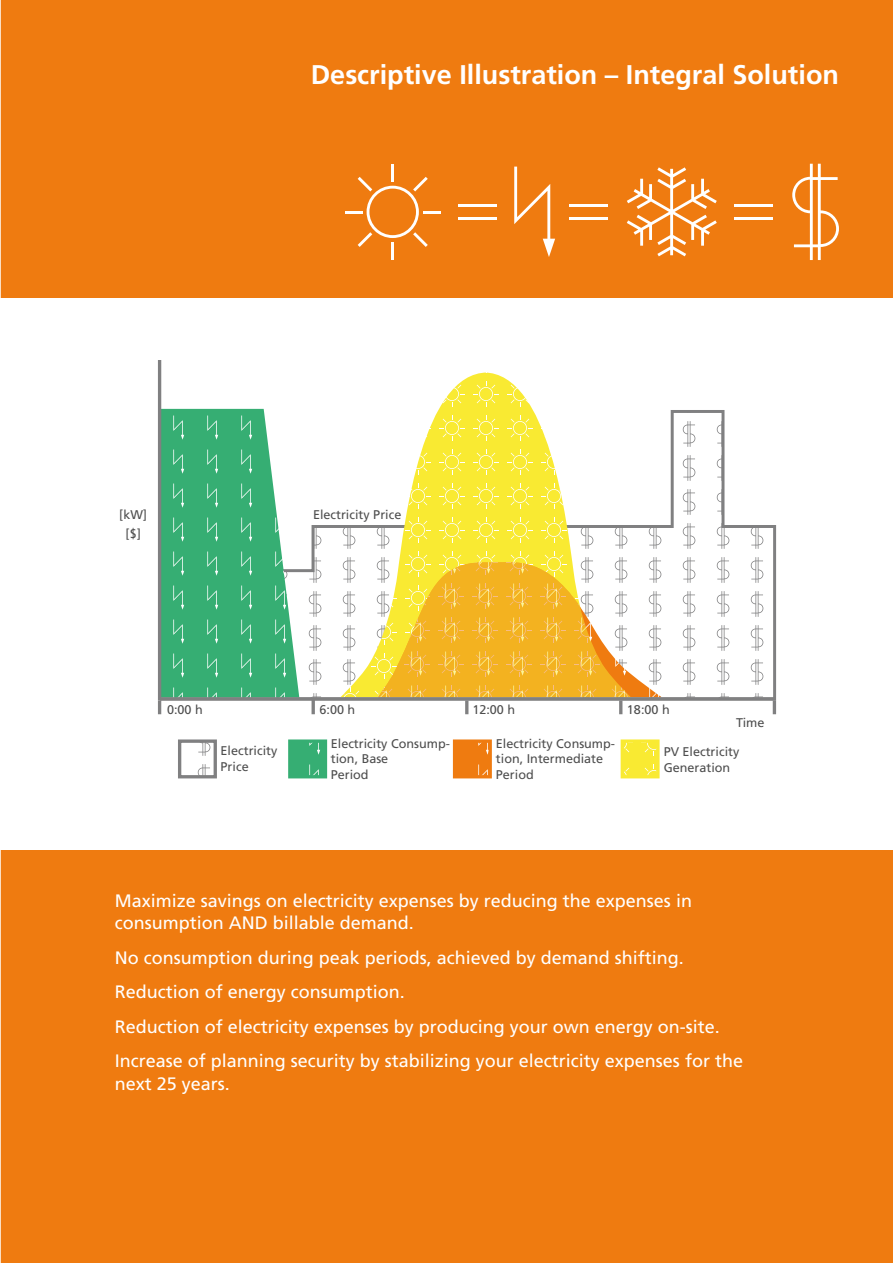
<style>
.page{position:relative;width:893px;height:1263px;background:#fff}
.page>*{position:absolute;margin:0;border:0;box-sizing:border-box;transform-origin:0 0}
.t1{font:700 27px "Frutiger LT Com";color:#fff}
.t2{font:18px/34.5px "Frutiger LT Std";color:#fff}
.t3{font:12.6px/15.1px "Frutiger LT Com";color:#4e4e4e}
</style>
<div class="page">
<div style="left:0;top:850px;width:893px;height:413px;background:#ef7b10"></div>
<div style="left:0;top:0;width:893px;height:298px;background:#ef7b10"></div>
<svg style="left:627px;top:167px;width:90px;height:89px"></svg>
<svg style="left:792px;top:164px;width:47px;height:96px"></svg>
<svg style="left:514px;top:167px;width:41px;height:90px"></svg>
<hr style="left:391px;top:242px;width:3px;height:18px;background:#fff">
<hr style="left:391px;top:164px;width:3px;height:18px;background:#fff">
<svg style="left:345px;top:177px;width:96px;height:70px"></svg>
<hr style="left:569px;top:205px;width:39px;height:2px;background:#fff">
<hr style="left:569px;top:217px;width:39px;height:3px;background:#fff">
<hr style="left:458px;top:205px;width:39px;height:2px;background:#fff">
<hr style="left:458px;top:217px;width:39px;height:3px;background:#fff">
<hr style="left:734px;top:205px;width:39px;height:2px;background:#fff">
<hr style="left:734px;top:217px;width:39px;height:3px;background:#fff">
<svg style="left:161px;top:408px;width:616px;height:294px"></svg>
<hr style="left:158px;top:700px;width:3px;height:14px;background:#808081">
<hr style="left:312px;top:699px;width:3px;height:15px;background:#808081">
<hr style="left:465px;top:700px;width:3px;height:14px;background:#808081">
<hr style="left:619px;top:700px;width:3px;height:14px;background:#808081">
<hr style="left:773px;top:700px;width:3px;height:14px;background:#808081">
<svg style="left:161px;top:409px;width:138px;height:288px;background:#55b988"></svg>
<svg style="left:340px;top:372px;width:291px;height:325px"></svg>
<svg style="left:197px;top:743px;width:14px;height:31px"></svg>
<div style="left:178px;top:739px;width:39px;height:39px;border:3px solid #808081"></div>
<div style="left:290px;top:741px;width:35px;height:36px;background:#36ae73"></div>
<div style="left:288px;top:739px;width:39px;height:39px;border:3px solid #36ae73"></div>
<div style="left:455px;top:741px;width:35px;height:36px;background:#ef7b10"></div>
<div style="left:453px;top:739px;width:39px;height:39px;border:3px solid #ef7b10"></div>
<svg style="left:625px;top:743px;width:31px;height:31px"></svg>
<div style="left:621px;top:739px;width:39px;height:39px;border:3px solid #f9ea32"></div>
<hr style="left:158px;top:361px;width:3px;height:339px;background:#808081">
<svg style="left:378px;top:562px;width:283px;height:135px"></svg>
<hr style="left:160px;top:697px;width:616px;height:3px;background:#808081">
<hr style="left:0;top:0;width:1px;height:1263px;background:#fff">
<h1 class="t1" style="left:311px;top:59px;width:530px">Descriptive Illustration – Integral Solution</h1>
<p class="t3" style="left:119px;top:506px;width:30px;line-height:18.8px;text-align:center">[kW] [$]</p>
<p class="t3" style="left:313px;top:507px;width:90px">Electricity Price</p>
<p class="t3" style="left:167px;top:702px;width:37px">0:00 h</p>
<p class="t3" style="left:319px;top:702px;width:37px">6:00 h</p>
<p class="t3" style="left:472px;top:702px;width:44px">12:00 h</p>
<p class="t3" style="left:627px;top:702px;width:44px">18:00 h</p>
<p class="t3" style="left:221px;top:743px;width:58px">Electricity<br>Price</p>
<p class="t3" style="left:331px;top:736px;width:121px">Electricity Consump&shy;tion, Base<br>Period</p>
<p class="t3" style="left:496px;top:736px;width:121px">Electricity Consump&shy;tion, Intermediate<br>Period</p>
<p class="t3" style="left:664px;top:744px;width:77px">PV Electricity<br>Generation</p>
<p class="t3" style="left:736px;top:715px;width:30px">Time</p>
<p class="t2" style="left:115px;top:889px;width:579px;line-height:22.5px">Maximize savings on electricity expenses by reducing the expenses in consumption AND billable demand.</p>
<p class="t2" style="left:115px;top:940px;width:630px">No consumption during peak periods, achieved by demand shifting.<br>Reduction of energy consumption.<br>Reduction of electricity expenses by producing your own energy on-site.<br>Increase of planning security by stabilizing your electricity expenses for the</p>
<p class="t2" style="left:115px;top:1066px;width:117px">next 25 years.</p>
</div>
